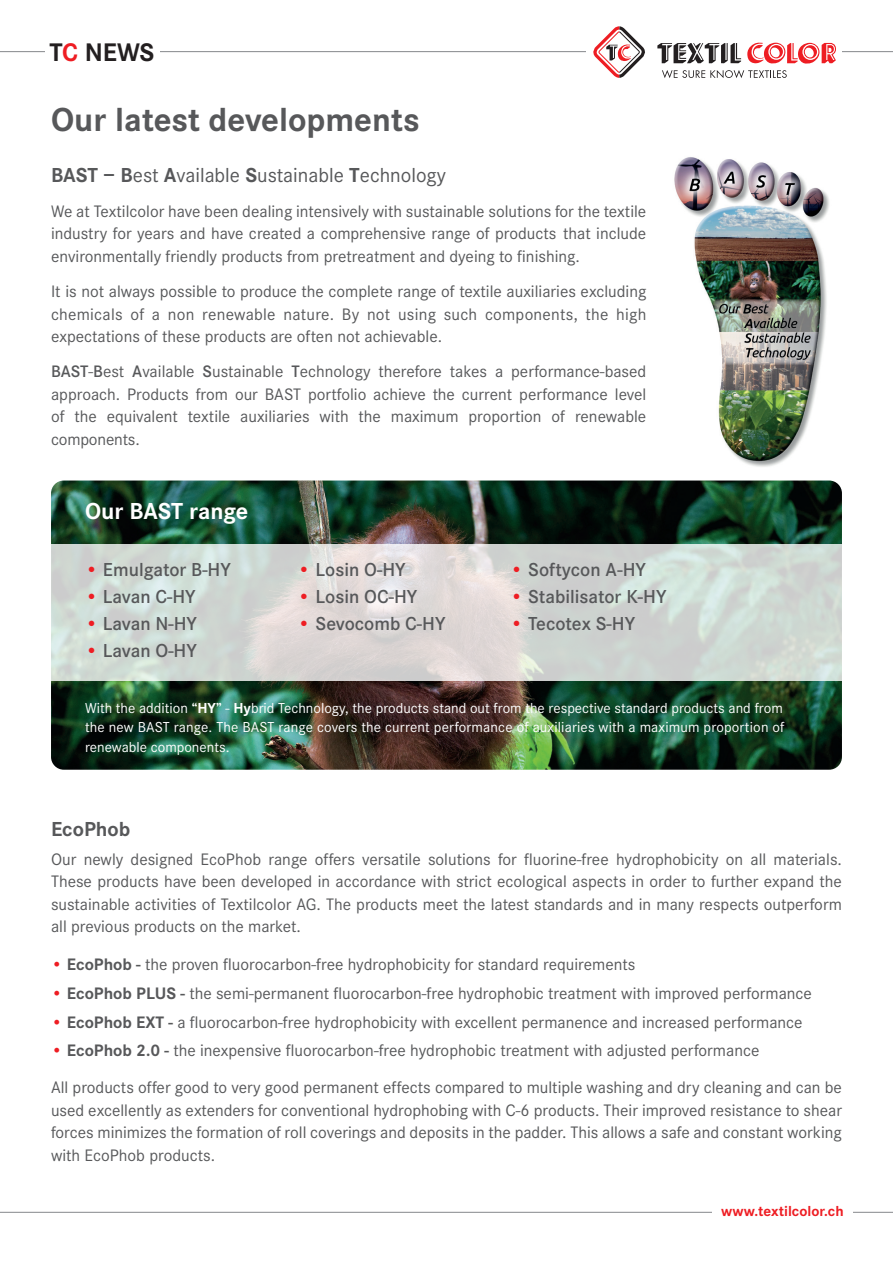
<style>
.page{position:relative;width:893px;height:1263px;background:#fff}
.page>*{position:absolute;margin:0;border:0;box-sizing:border-box;transform-origin:0 0}
.t1{font:700 34.5px "Corporate S";color:#57585a}
.t2{font:700 26.4px "Corporate S";letter-spacing:-.005em;color:#231f20}
.t3{font:700 24px "Corporate S";color:#fff}
.t4{font:21px "Corporate S";color:#57585a}
.t5{font:700 21px "Corporate S";color:#57585a}
.t6{font:600 19.5px "Corporate S";color:#57585a}
.t7{font:17.25px/22.5px "Corporate S";color:#57585a;text-align:justify}
.t8{font:15px/19.5px "Corporate S";letter-spacing:.01em;color:#fff;text-align:justify}
.t9{font:700 15px "Corporate S";color:#ee1d23}
.s1{color:#ee1d23}
.s2{font-weight:700}
.s3{font-weight:600}
.s4{font-weight:700;color:#ee1d23}
</style>
<div class="page">
<hr style="left:0;top:51px;width:893px;height:1px;background:#939598">
<hr style="left:0;top:1212px;width:893px;height:1px;background:#939598">
<div style="left:712px;top:1205px;width:141px;height:22px;background:#fff"></div>
<div style="left:45px;top:38px;width:114px;height:26px;background:#fff"></div>
<img style="left:674px;top:157px;width:155px;height:310px">
<img style="left:51px;top:480px;width:791px;height:290px">
<svg style="left:51px;top:544px;width:791px;height:136px;background:#d4d8d4"></svg>
<div style="left:587px;top:22px;width:255px;height:60px;background:#fff"></div>
<svg style="left:657px;top:43px;width:84px;height:20px"></svg>
<svg style="left:662px;top:70px;width:125px;height:8px"></svg>
<svg style="left:593px;top:26px;width:52px;height:52px"></svg>
<svg style="left:747px;top:42px;width:89px;height:22px"></svg>
<p class="t2" style="left:50px;top:37px;width:106px">T<span class="s1">C</span> NEWS</p>
<p class="t1" style="left:51px;top:100px;width:370px">Our latest developments</p>
<p class="t4" style="left:51px;top:163px;width:396px"><span class="s2">BAST – B</span>est <span class="s2">A</span>vailable <span class="s2">S</span>ustainable <span class="s2">T</span>echnology</p>
<p class="t7" style="left:51px;top:200px;width:597px">We at Textilcolor have been dealing intensively with sustainable solutions for the textile industry for years and have created a comprehensive range of products that include environmentally friendly products from pretreatment and dyeing to finishing.</p>
<p class="t7" style="left:51px;top:280px;width:597px">It is not always possible to produce the complete range of textile auxiliaries excluding chemicals of a non renewable nature. By not using such components, the high expectations of these products are often not achievable.</p>
<p class="t7" style="left:51px;top:361px;width:597px"><span class="s3">BAST</span>-<span class="s3">B</span>est <span class="s3">A</span>vailable <span class="s3">S</span>ustainable <span class="s3">T</span>echnology therefore takes a performance-based approach. Products from our BAST portfolio achieve the current performance level of the equivalent textile auxiliaries with the maximum proportion of renewable components.</p>
<p class="t3" style="left:85px;top:497px;width:165px">Our BAST range</p>
<p class="t6" style="left:85px;top:558px;width:147px"><span class="s1">•</span> Emulgator B-HY</p>
<p class="t6" style="left:85px;top:585px;width:112px"><span class="s1">•</span> Lavan C-HY</p>
<p class="t6" style="left:85px;top:612px;width:114px"><span class="s1">•</span> Lavan N-HY</p>
<p class="t6" style="left:85px;top:639px;width:113px"><span class="s1">•</span> Lavan O-HY</p>
<p class="t6" style="left:298px;top:558px;width:110px"><span class="s1">•</span> Losin O-HY</p>
<p class="t6" style="left:298px;top:585px;width:121px"><span class="s1">•</span> Losin OC-HY</p>
<p class="t6" style="left:298px;top:612px;width:149px"><span class="s1">•</span> Sevocomb C-HY</p>
<p class="t6" style="left:510px;top:558px;width:137px"><span class="s1">•</span> Softycon A-HY</p>
<p class="t6" style="left:510px;top:585px;width:158px"><span class="s1">•</span> Stabilisator K-HY</p>
<p class="t6" style="left:510px;top:612px;width:126px"><span class="s1">•</span> Tecotex S-HY</p>
<p class="t8" style="left:85px;top:698px;width:701px">With the addition <span class="s2">“HY”</span> - <span class="s2">Hy</span>brid Technology, the products stand out from the respective standard products and from the new BAST range. The BAST range covers the current performance of auxiliaries with a maximum proportion of renewable components.</p>
<p class="t5" style="left:51px;top:817px;width:81px">EcoPhob</p>
<p class="t7" style="left:51px;top:848px;width:792px">Our newly designed EcoPhob range offers versatile solutions for fluorine-free hydrophobicity on all materials.<br>These products have been developed in accordance with strict ecological aspects in order to further expand the sustainable activities of Textilcolor AG. The products meet the latest standards and in many respects outperform all previous products on the market.</p>
<p class="t7" style="left:51px;top:953px;width:586px"><span class="s4">•</span> <span class="s2">EcoPhob -</span> the proven fluorocarbon-free hydrophobicity for standard requirements</p>
<p class="t7" style="left:51px;top:982px;width:762px"><span class="s4">•</span> <span class="s2">EcoPhob PLUS -</span> the semi-permanent fluorocarbon-free hydrophobic treatment with improved performance</p>
<p class="t7" style="left:51px;top:1011px;width:753px"><span class="s4">•</span> <span class="s2">EcoPhob EXT -</span> a fluorocarbon-free hydrophobicity with excellent permanence and increased performance</p>
<p class="t7" style="left:51px;top:1040px;width:710px"><span class="s4">•</span> <span class="s2">EcoPhob 2.0 -</span> the inexpensive fluorocarbon-free hydrophobic treatment with adjusted performance</p>
<p class="t7" style="left:51px;top:1076px;width:792px">All products offer good to very good permanent effects compared to multiple washing and dry cleaning and can be used excellently as extenders for conventional hydrophobing with C-6 products. Their improved resistance to shear forces minimizes the formation of roll coverings and deposits in the padder. This allows a safe and constant working with EcoPhob products.</p>
<p class="t9" style="left:721px;top:1203px;width:124px">www.textilcolor.ch</p>
</div>
